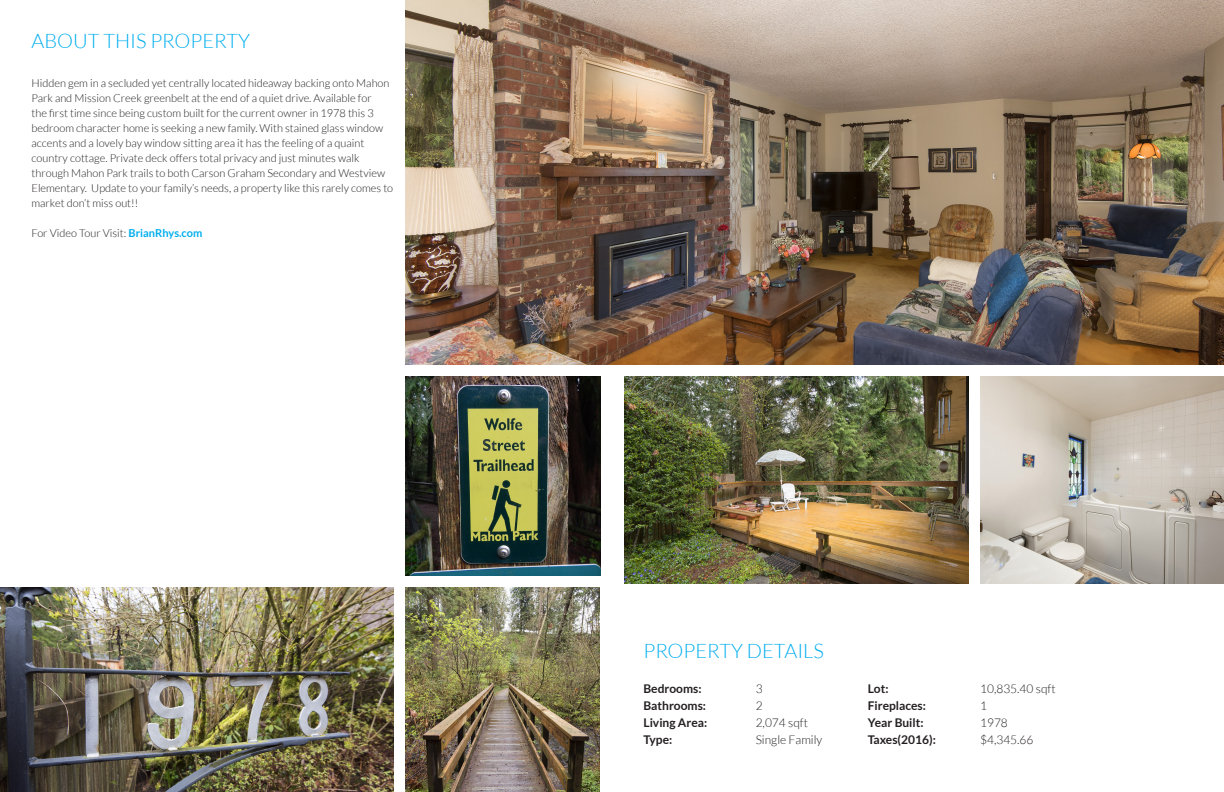
<style>
.page{position:relative;width:1224px;height:792px;background:#fff}
.page>*{position:absolute;margin:0;border:0;box-sizing:border-box;transform-origin:0 0}
.t1{font:300 20px "Lato";color:#00aeef}
.t2{font:700 12px "Lato";color:#231f20}
.t3{font:300 12px "Lato";color:#231f20}
.t4{font:300 11px/15px "Lato";color:#231f20}
.s1{font-weight:700;color:#00aeef}
</style>
<div class="page">
<img style="left:406px;top:0;width:818px;height:364px">
<img style="left:406px;top:376px;width:195px;height:200px">
<img style="left:406px;top:588px;width:194px;height:204px">
<img style="left:0;top:588px;width:394px;height:204px">
<img style="left:624px;top:376px;width:344px;height:207px">
<img style="left:980px;top:376px;width:244px;height:207px">
<p class="t1" style="left:32px;top:30px;width:220px">ABOUT THIS PROPERTY</p>
<p class="t4" style="left:32px;top:75px;width:363px">Hidden gem in a secluded yet centrally located hideaway backing onto Mahon Park and Mission Creek greenbelt at the end of a quiet drive. Available for<br>the first time since being custom built for the current owner in 1978 this 3 bedroom character home is seeking a new family. With stained glass window accents and a lovely bay window sitting area it has the feeling of a quaint country cottage. Private deck offers total privacy and just minutes walk through Mahon Park trails to both Carson Graham Secondary and Westview Elementary. Update to your family’s needs, a property like this rarely comes to market don’t miss out!!</p>
<p class="t4" style="left:32px;top:225px;width:172px">For Video Tour Visit: <span class="s1">BrianRhys.com</span></p>
<p class="t1" style="left:644px;top:640px;width:182px">PROPERTY DETAILS</p>
<p class="t2" style="left:644px;top:681px;width:60px">Bedrooms:</p>
<p class="t2" style="left:644px;top:698px;width:64px">Bathrooms:</p>
<p class="t2" style="left:644px;top:715px;width:65px">Living Area:</p>
<p class="t2" style="left:644px;top:732px;width:30px">Type:</p>
<p class="t3" style="left:756px;top:682px;width:8px">3</p>
<p class="t3" style="left:756px;top:699px;width:8px">2</p>
<p class="t3" style="left:756px;top:716px;width:54px">2,074 sqft</p>
<p class="t3" style="left:756px;top:733px;width:68px">Single Family</p>
<p class="t2" style="left:868px;top:681px;width:22px">Lot:</p>
<p class="t2" style="left:868px;top:698px;width:60px">Fireplaces:</p>
<p class="t2" style="left:868px;top:715px;width:57px">Year Built:</p>
<p class="t2" style="left:868px;top:732px;width:69px">Taxes(2016):</p>
<p class="t3" style="left:980px;top:682px;width:77px">10,835.40 sqft</p>
<p class="t3" style="left:980px;top:699px;width:8px">1</p>
<p class="t3" style="left:980px;top:716px;width:29px">1978</p>
<p class="t3" style="left:980px;top:733px;width:55px">$4,345.66</p>
</div>
